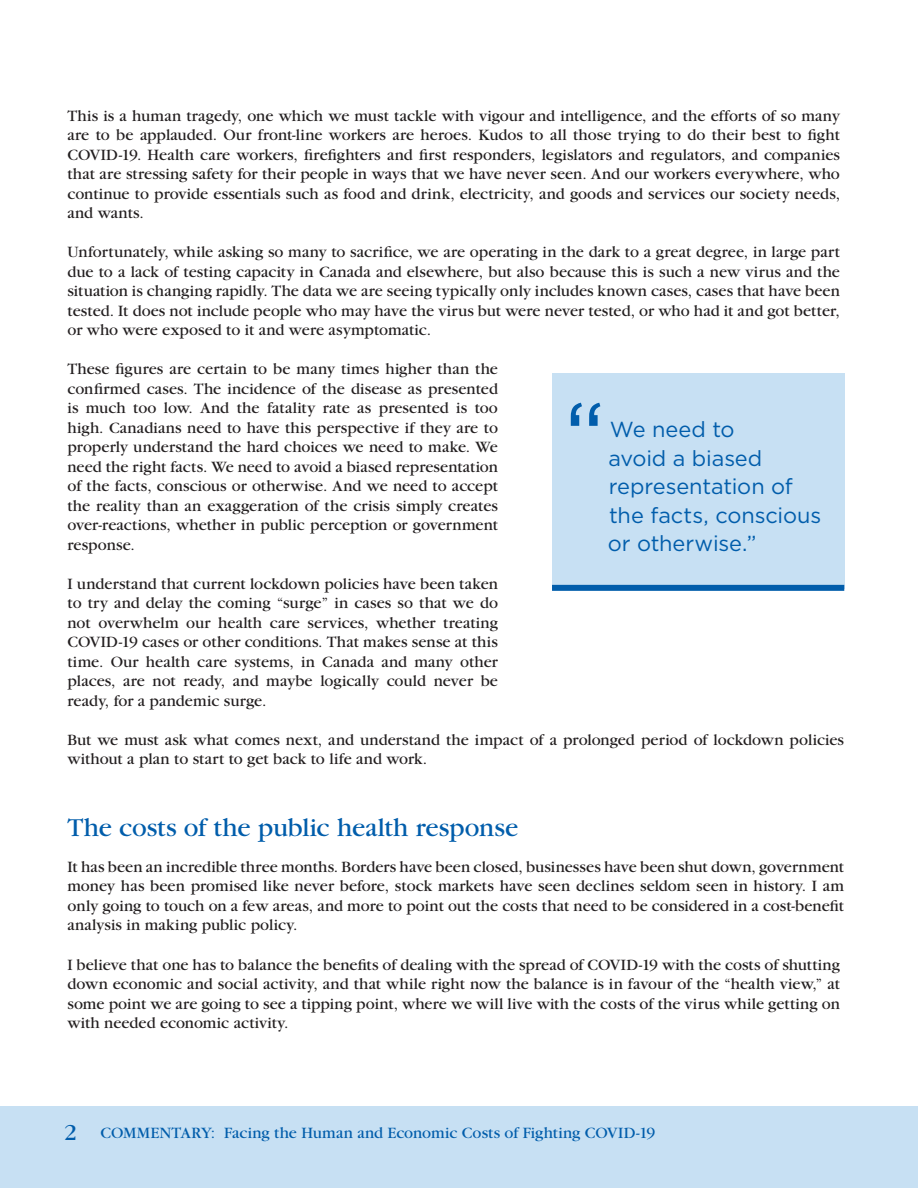
<style>
.page{position:relative;width:918px;height:1188px;background:#fff}
.page>*{position:absolute;margin:0;border:0;box-sizing:border-box;transform-origin:0 0}
.t1{font:102px "Gotham";color:#015dab;scale:.9 1}
.t2{font:27px "Garamond";letter-spacing:-.005em;color:#015dab}
.t3{font:21.75px/28.5px "Gotham";letter-spacing:-.005em;color:#015dab}
.t4{font:16.5px/19.5px "Garamond";color:#231f20;text-align:justify}
.t5{font:16.5px "Garamond";color:#015dab}
.s1{font-size:24px}
</style>
<div class="page">
<div style="left:0;top:1106px;width:918px;height:82px;background:#c7e0f3"></div>
<div style="left:552px;top:373px;width:292px;height:216px;background:#c7e0f3"></div>
<div style="left:552px;top:585px;width:292px;height:6px;background:#015dab"></div>
<p class="t4" style="left:68px;top:106px;width:774px">This is a human tragedy, one which we must tackle with vigour and intelligence, and the efforts of so many are to be applauded. Our front-line workers are heroes. Kudos to all those trying to do their best to fight COVID-19. Health care workers, firefighters and first responders, legislators and regulators, and companies that are stressing safety for their people in ways that we have never seen. And our workers everywhere, who continue to provide essentials such as food and drink, electricity, and goods and services our society needs, and wants.</p>
<p class="t4" style="left:68px;top:242px;width:774px">Unfortunately, while asking so many to sacrifice, we are operating in the dark to a great degree, in large part due to a lack of testing capacity in Canada and elsewhere, but also because this is such a new virus and the situation is changing rapidly. The data we are seeing typically only includes known cases, cases that have been tested. It does not include people who may have the virus but were never tested, or who had it and got better, or who were exposed to it and were asymptomatic.</p>
<p class="t4" style="left:68px;top:359px;width:432px">These figures are certain to be many times higher than the confirmed cases. The incidence of the disease as presented is much too low. And the fatality rate as presented is too high. Canadians need to have this perspective if they are to properly understand the hard choices we need to make. We need the right facts. We need to avoid a biased representation of the facts, conscious or otherwise. And we need to accept the reality than an exaggeration of the crisis simply creates over-reactions, whether in public perception or government response.</p>
<p class="t4" style="left:68px;top:574px;width:432px">I understand that current lockdown policies have been taken to try and delay the coming “surge” in cases so that we do not overwhelm our health care services, whether treating COVID-19 cases or other conditions. That makes sense at this time. Our health care systems, in Canada and many other places, are not ready, and maybe logically could never be ready, for a pandemic surge.</p>
<p class="t4" style="left:68px;top:730px;width:778px">But we must ask what comes next, and understand the impact of a prolonged period of lockdown policies without a plan to start to get back to life and work.</p>
<h1 class="t1" style="left:564px;top:373px;width:47px">“</h1>
<h3 class="t3" style="left:608px;top:415px;width:215px">We need to<br>avoid a biased representation of the facts, conscious or otherwise.”</h3>
<h2 class="t2" style="left:68px;top:814px;width:452px">The costs of the public health response</h2>
<p class="t4" style="left:68px;top:857px;width:778px">It has been an incredible three months. Borders have been closed, businesses have been shut down, government money has been promised like never before, stock markets have seen declines seldom seen in history. I am only going to touch on a few areas, and more to point out the costs that need to be considered in a cost-benefit analysis in making public policy.</p>
<p class="t4" style="left:68px;top:955px;width:774px">I believe that one has to balance the benefits of dealing with the spread of COVID-19 with the costs of shutting down economic and social activity, and that while right now the balance is in favour of the “health view,” at some point we are going to see a tipping point, where we will live with the costs of the virus while getting on with needed economic activity.</p>
<p class="t5" style="left:64px;top:1125px;width:593px"><span class="s1">2</span> COMMENTARY: Facing the Human and Economic Costs of Fighting COVID-19</p>
</div>
